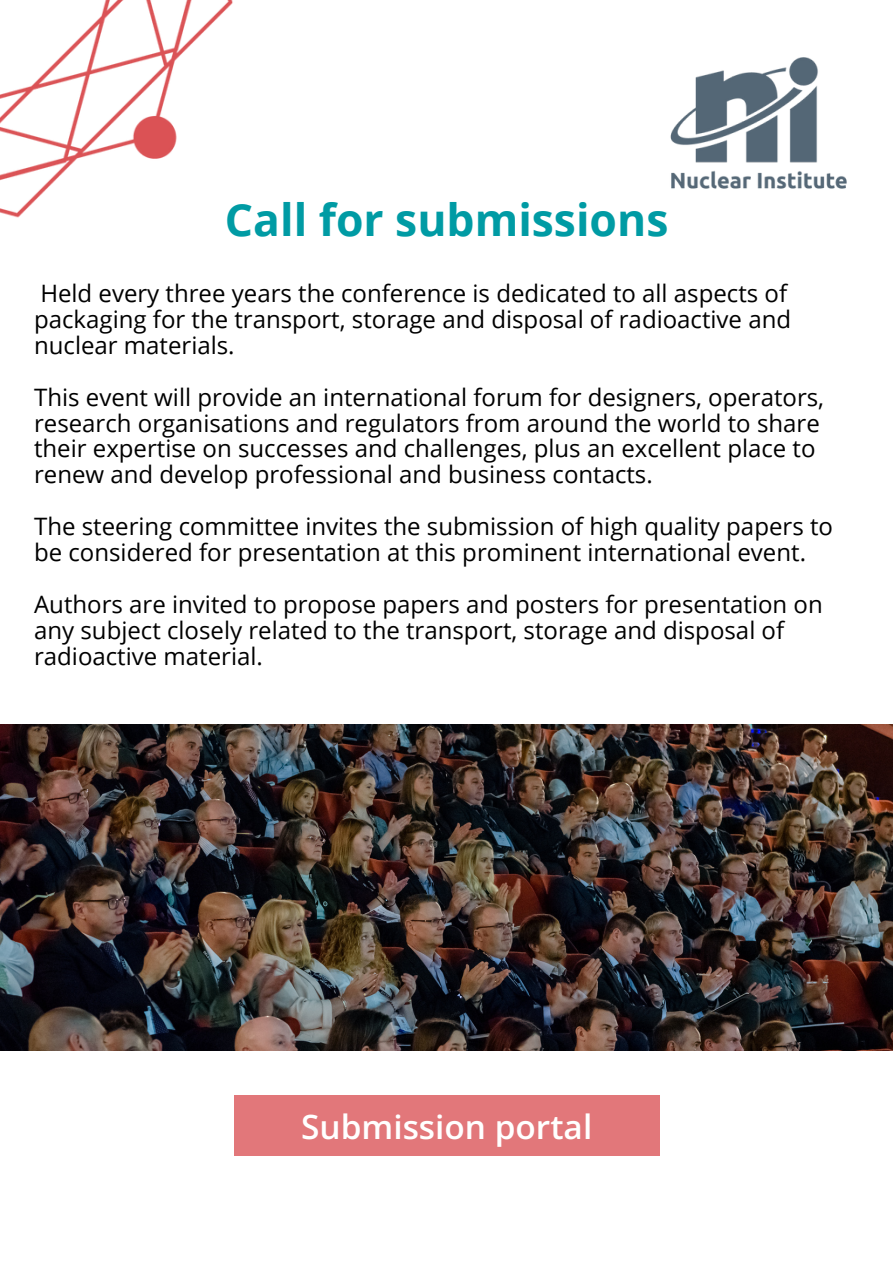
<style>
.page{position:relative;width:893px;height:1264px;background:#fff}
.page>*{position:absolute;margin:0;border:0;box-sizing:border-box;transform-origin:0 0}
.t1{font:700 44.4px "Open Sans";color:#009ba4}
.t2{font:600 33.45px "Open Sans";color:#fff}
.t3{font:24px/25.8px "Open Sans";color:#000}
</style>
<div class="page">
<img style="left:0;top:724px;width:892px;height:326px">
<div style="left:234px;top:1095px;width:425px;height:60px;background:#e2777a"></div>
<img style="left:0;top:0;width:233px;height:218px">
<img style="left:670px;top:57px;width:177px;height:132px">
<p class="t1" style="left:225px;top:189px;width:445px">Call for submissions</p>
<p class="t3" style="left:34px;top:280px;width:758px">Held every three years the conference is dedicated to all aspects of packaging for the transport, storage and disposal of radioactive and nuclear materials.</p>
<p class="t3" style="left:34px;top:383px;width:791px">This event will provide an international forum for designers, operators, research organisations and regulators from around the world to share their expertise on successes and challenges, plus an excellent place to renew and develop professional and business contacts.</p>
<p class="t3" style="left:34px;top:513px;width:800px">The steering committee invites the submission of high quality papers to be considered for presentation at this prominent international event.</p>
<p class="t3" style="left:34px;top:590px;width:790px">Authors are invited to propose papers and posters for presentation on any subject closely related to the transport, storage and disposal of radioactive material.</p>
<p class="t2" style="left:301px;top:1102px;width:292px">Submission portal</p>
</div>
